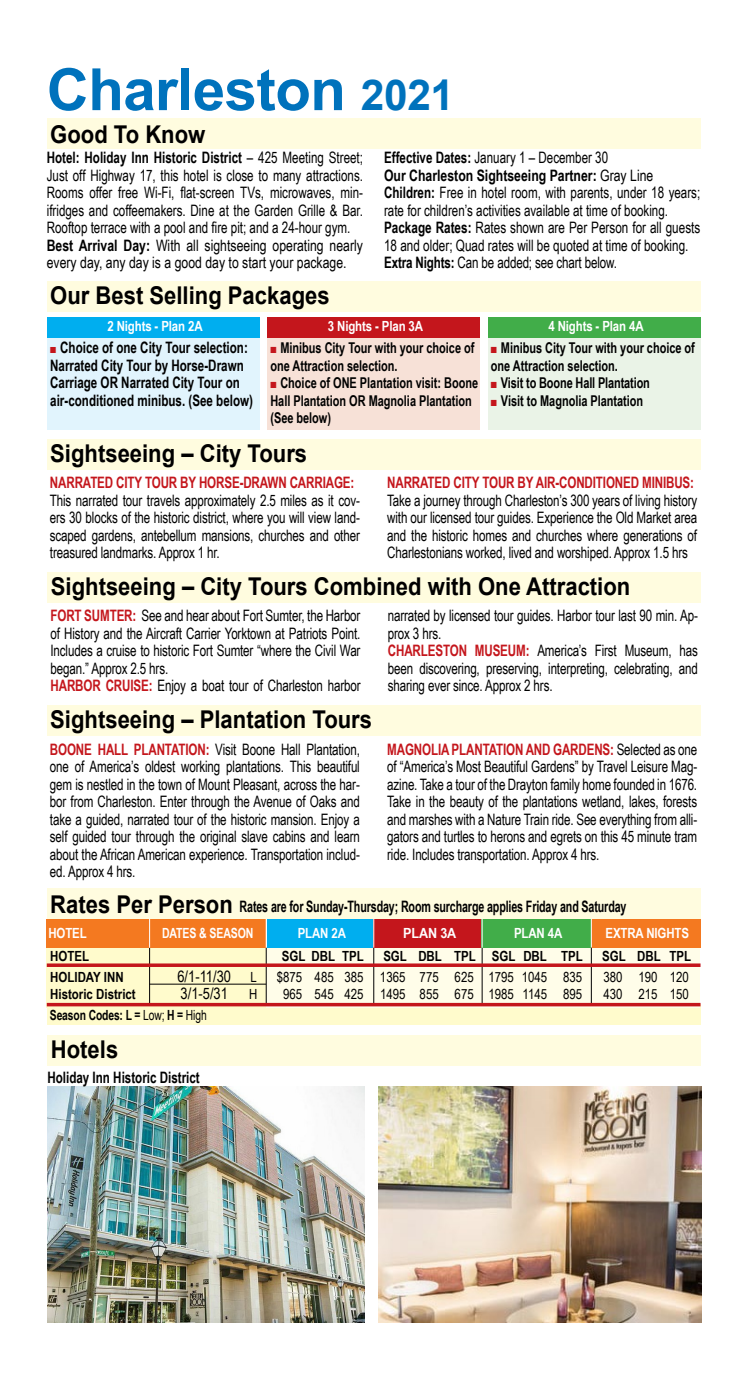
<style>
.page{position:relative;width:756px;height:1386px;background:#fff}
.page>*{position:absolute;margin:0;border:0;box-sizing:border-box;transform-origin:0 0}
.t1{font:700 58.27px "Arial";letter-spacing:-.01em;color:#0072bc}
.t2{font:700 24.5px "Arial";color:#000;scale:.9 1}
.t3{font:15.75px/17.5px "Arial Narrow";letter-spacing:-.01em;color:#000;scale:.9 1}
.t4{font:700 15.75px/17.5px "Arial Narrow";color:#000;scale:.9 1}
.t5{font:700 15.75px "Arial Narrow";letter-spacing:-.01em;color:#c4161c;scale:.9 1}
.t6{font:700 15.75px "Arial Narrow";color:#000;scale:.83 1}
.t7{font:15.75px "Arial Narrow";letter-spacing:-.01em;color:#000}
.t8{font:700 14.88px/17.5px "Arial Narrow";color:#000;scale:.9 1}
.t9{font:14px "Arial Narrow";color:#000}
.t10{font:700 14px "Arial Narrow";letter-spacing:-.01em;color:#fff}
.t11{font:700 14px "Arial Narrow";color:#000}
.t12{font:700 14px "Arial Narrow";color:#000;scale:.9 1}
.t13{font:700 14px "Arial Narrow";letter-spacing:-.01em;color:#fff;scale:.92 1}
.t14{font:700 14px "Arial Narrow";letter-spacing:-.01em;color:#fff;scale:1.1 1}
.s1{font-size:42.52px}
.s2{font-weight:700}
.s3{color:#c4161c}
.s4{font-weight:700;color:#c4161c}
.s5{font-family:"Arial";font-size:24.5px}
.s6{font-size:14px}
.s7{font-weight:400}
</style>
<div class="page">
<div style="left:47px;top:281px;width:653px;height:31px;background:#fffcdf"></div>
<div style="left:47px;top:119px;width:653px;height:30px;background:#fffcdf"></div>
<div style="left:47px;top:338px;width:212px;height:92px;background:#e1f4fd"></div>
<div style="left:267px;top:338px;width:213px;height:92px;background:#f7e1d7"></div>
<div style="left:47px;top:1005px;width:653px;height:20px;background:#fffbcc"></div>
<div style="left:266px;top:947px;width:434px;height:60px;background:#fffde9"></div>
<div style="left:47px;top:947px;width:219px;height:60px;background:#fffbcc"></div>
<hr style="left:149px;top:947px;width:1px;height:58px;background:#000">
<hr style="left:266px;top:947px;width:1px;height:58px;background:#000">
<hr style="left:373px;top:947px;width:1px;height:58px;background:#000">
<hr style="left:482px;top:947px;width:1px;height:58px;background:#000">
<hr style="left:150px;top:984px;width:116px;height:1px;background:#000">
<div style="left:47px;top:888px;width:653px;height:31px;background:#fffcdf"></div>
<div style="left:47px;top:318px;width:212px;height:20px;background:#00aeef"></div>
<div style="left:267px;top:318px;width:213px;height:20px;background:#c4161c"></div>
<div style="left:488px;top:318px;width:212px;height:20px;background:#41ad49"></div>
<div style="left:488px;top:338px;width:212px;height:92px;background:#eaf3e7"></div>
<div style="left:47px;top:919px;width:219px;height:29px;background:#f47920"></div>
<div style="left:267px;top:919px;width:106px;height:29px;background:#00aeef"></div>
<div style="left:373px;top:919px;width:110px;height:29px;background:#c4161c"></div>
<div style="left:482px;top:919px;width:109px;height:29px;background:#41ad49"></div>
<div style="left:591px;top:919px;width:109px;height:29px;background:#f47920"></div>
<svg style="left:373px;top:919px;width:1px;height:29px"></svg>
<svg style="left:482px;top:919px;width:1px;height:29px"></svg>
<svg style="left:591px;top:919px;width:1px;height:29px"></svg>
<svg style="left:149px;top:919px;width:1px;height:29px"></svg>
<div style="left:47px;top:439px;width:653px;height:31px;background:#fffcdf"></div>
<hr style="left:591px;top:948px;width:1px;height:56px;background:#000">
<div style="left:47px;top:572px;width:654px;height:31px;background:#fffcdf"></div>
<div style="left:47px;top:705px;width:653px;height:31px;background:#fffcdf"></div>
<svg style="left:47px;top:963px;width:654px;height:4px;background:#ca3233"></svg>
<hr style="left:47px;top:1003px;width:654px;height:3px;background:#c4161c">
<div style="left:47px;top:1035px;width:654px;height:30px;background:#fffcdf"></div>
<img style="left:378px;top:1087px;width:323px;height:236px">
<img style="left:47px;top:1087px;width:318px;height:236px">
<h1 class="t1" style="left:47px;top:51px;width:409px">Charleston <span class="s1">2021</span></h1>
<h2 class="t2" style="left:50px;top:119px;width:174px">Good To Know</h2>
<p class="t3" style="left:47px;top:148px;width:353px"><span class="s2">Hotel: Holiday Inn Historic District</span> – 425 Meeting Street; Just off Highway 17, this hotel is close to many attractions.<br>Rooms offer free Wi-Fi, flat-screen TVs, microwaves, min&shy;ifridges and coffeemakers. Dine at the Garden Grille &amp; Bar.<br>Rooftop terrace with a pool and fire pit; and a 24-hour gym.<br><span class="s2">Best Arrival Day:</span> With all sightseeing operating nearly every day, any day is a good day to start your package.</p>
<p class="t3" style="left:384px;top:148px;width:353px"><span class="s2">Effective Dates:</span> January 1 – December 30<br><span class="s2">Our Charleston Sightseeing Partner:</span> Gray Line <span class="s2">Children:</span> Free in hotel room, with parents, under 18 years; rate for children’s activities available at time of booking.<br><span class="s2">Package Rates:</span> Rates shown are Per Person for all guests 18 and older; Quad rates will be quoted at time of booking.<br><span class="s2">Extra Nights:</span> Can be added; see chart below.</p>
<h2 class="t2" style="left:50px;top:280px;width:312px">Our Best Selling Packages</h2>
<p class="t10" style="left:107px;top:316px;width:97px">2 Nights - Plan 2A</p>
<p class="t10" style="left:328px;top:316px;width:97px">3 Nights - Plan 3A</p>
<p class="t10" style="left:548px;top:316px;width:97px">4 Nights - Plan 4A</p>
<p class="t8" style="left:491px;top:338px;width:228px"><span class="s3">■</span> Minibus City Tour with your choice of one Attraction selection.</p>
<p class="t8" style="left:491px;top:373px;width:178px"><span class="s3">■</span> Visit to Boone Hall Plantation</p>
<p class="t8" style="left:491px;top:391px;width:171px"><span class="s3">■</span> Visit to Magnolia Plantation</p>
<p class="t4" style="left:50px;top:338px;width:227px"><span class="s3">■</span> Choice of one City Tour selection:<br>Narrated City Tour by Horse-Drawn Carriage OR Narrated City Tour on air-conditioned minibus. (See below)</p>
<p class="t8" style="left:270px;top:338px;width:228px"><span class="s3">■</span> Minibus City Tour with your choice of one Attraction selection.</p>
<p class="t8" style="left:270px;top:373px;width:232px"><span class="s3">■</span> Choice of ONE Plantation visit: Boone<br>Hall Plantation OR Magnolia Plantation (See below)</p>
<h2 class="t2" style="left:50px;top:438px;width:287px">Sightseeing – City Tours</h2>
<p class="t5" style="left:50px;top:471px;width:340px">NARRATED CITY TOUR BY HORSE-DRAWN CARRIAGE:</p>
<p class="t3" style="left:50px;top:491px;width:346px;text-align:justify">This narrated tour travels approximately 2.5 miles as it cov&shy;ers 30 blocks of the historic district, where you will view land&shy;scaped gardens, antebellum mansions, churches and other treasured landmarks. Approx 1 hr.</p>
<p class="t5" style="left:387px;top:471px;width:342px">NARRATED CITY TOUR BY AIR-CONDITIONED MINIBUS:</p>
<p class="t3" style="left:387px;top:491px;width:346px;text-align:justify">Take a journey through Charleston’s 300 years of living history with our licensed tour guides. Experience the Old Market area and the historic homes and churches where generations of Charlestonians worked, lived and worshiped. Approx 1.5 hrs</p>
<h2 class="t2" style="left:51px;top:570px;width:645px">Sightseeing – City Tours Combined with One Attraction</h2>
<p class="t3" style="left:51px;top:606px;width:346px"><span class="s4">FORT SUMTER:</span> See and hear about Fort Sumter, the Harbor of History and the Aircraft Carrier Yorktown at Patriots Point.<br>Includes a cruise to historic Fort Sumter “where the Civil War began.” Approx 2.5 hrs.<br><span class="s4">HARBOR CRUISE:</span> Enjoy a boat tour of Charleston harbor</p>
<p class="t3" style="left:388px;top:606px;width:346px">narrated by licensed tour guides. Harbor tour last 90 min. Ap&shy;prox 3 hrs.<br><span class="s4">CHARLESTON MUSEUM:</span> America’s First Museum, has been discovering, preserving, interpreting, celebrating, and sharing ever since. Approx 2 hrs.</p>
<h2 class="t2" style="left:50px;top:704px;width:359px">Sightseeing – Plantation Tours</h2>
<p class="t3" style="left:50px;top:740px;width:346px;text-align:justify"><span class="s4">BOONE HALL PLANTATION:</span> Visit Boone Hall Plantation, one of America’s oldest working plantations. This beautiful gem is nestled in the town of Mount Pleasant, across the har&shy;bor from Charleston. Enter through the Avenue of Oaks and take a guided, narrated tour of the historic mansion. Enjoy a self guided tour through the original slave cabins and learn about the African American experience. Transportation includ&shy;ed. Approx 4 hrs.</p>
<p class="t3" style="left:387px;top:740px;width:346px;text-align:justify"><span class="s4">MAGNOLIA PLANTATION AND GARDENS:</span> Selected as one of “America’s Most Beautiful Gardens” by Travel Leisure Mag&shy;azine. Take a tour of the Drayton family home founded in 1676.<br>Take in the beauty of the plantations wetland, lakes, forests and marshes with a Nature Train ride. See everything from alli&shy;gators and turtles to herons and egrets on this 45 minute tram ride. Includes transportation. Approx 4 hrs.</p>
<p class="t6" style="left:50px;top:894px;width:696px"><span class="s5">Rates Per Person</span> Rates are for Sunday-Thursday; Room surcharge applies Friday and Saturday</p>
<p class="t10" style="left:48px;top:922px;width:40px">HOTEL</p>
<p class="t13" style="left:162px;top:922px;width:101px">DATES &amp; SEASON</p>
<p class="t10" style="left:298px;top:922px;width:50px">PLAN 2A</p>
<p class="t14" style="left:403px;top:922px;width:50px">PLAN 3A</p>
<p class="t10" style="left:514px;top:922px;width:50px">PLAN 4A</p>
<p class="t10" style="left:606px;top:922px;width:85px">EXTRA NIGHTS</p>
<p class="t11" style="left:50px;top:945px;width:40px">HOTEL</p>
<p class="t11" style="left:282px;top:945px;width:84px">SGL DBL TPL</p>
<p class="t11" style="left:383px;top:945px;width:201px">SGL DBL TPL SGL DBL TPL</p>
<p class="t11" style="left:602px;top:945px;width:91px">SGL DBL TPL</p>
<p class="t11" style="left:50px;top:966px;width:75px">HOLIDAY INN</p>
<p class="t7" style="left:177px;top:965px;width:81px">6/1-11/30 <span class="s6">L</span></p>
<p class="t9" style="left:277px;top:967px;width:307px">$875 485 385 1365 775 625 1795 1045 835</p>
<p class="t9" style="left:603px;top:967px;width:87px">380 190 120</p>
<p class="t11" style="left:50px;top:984px;width:87px">Historic District</p>
<p class="t7" style="left:181px;top:982px;width:49px">3/1-5/31</p>
<p class="t9" style="left:249px;top:984px;width:10px">H</p>
<p class="t9" style="left:283px;top:984px;width:301px">965 545 425 1495 855 675 1985 1145 895</p>
<p class="t9" style="left:603px;top:984px;width:87px">430 215 150</p>
<p class="t12" style="left:50px;top:1004px;width:176px">Season Codes: L = <span class="s7">Low;</span> H = <span class="s7">High</span></p>
<h2 class="t2" style="left:51px;top:1033px;width:76px">Hotels</h2>
<p class="t4" style="left:47px;top:1068px;width:171px">Holiday Inn Historic District</p>
</div>
